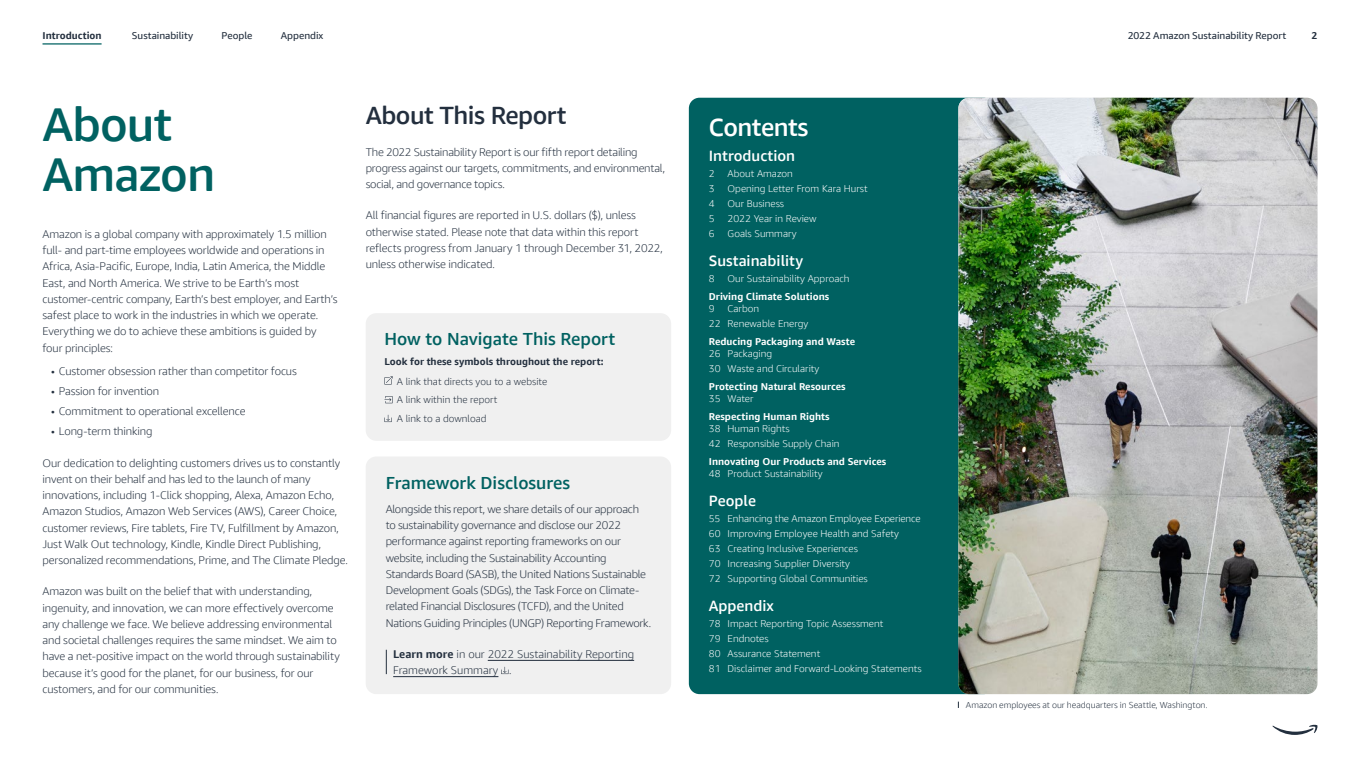
<style>
.page{position:relative;width:1360px;height:765px;background:#fff}
.page>*{position:absolute;margin:0;border:0;box-sizing:border-box;transform-origin:0 0}
.t1{font:500 47.5px/50px "Amazon Ember Display";letter-spacing:-.02em;color:#006161}
.t2{font:500 25px "Amazon Ember Display";letter-spacing:-.02em;color:#232f3e}
.t3{font:500 25px "Amazon Ember Display";letter-spacing:-.02em;color:#fff}
.t4{font:500 17.5px "Amazon Ember Display";color:#006161}
.t5{font:500 15px "Amazon Ember Display";color:#fff}
.t6{font:300 11.25px/16.2px "Amazon Ember Display";letter-spacing:-.01em;color:#232f3e}
.t7{font:300 10px "Amazon Ember Display";color:#fff}
.t8{font:700 10px "Amazon Ember Display";color:#fff}
.t9{font:300 10px "Amazon Ember Display";color:#232f3e}
.t10{font:10px "Amazon Ember Display";letter-spacing:-.005em;color:#232f3e}
.t11{font:700 10px "Amazon Ember Display";color:#232f3e}
.t12{font:300 8.75px "Amazon Ember Display";color:#232f3e}
.s1{font-weight:700}
</style>
<div class="page">
<div style="left:689px;top:98px;width:305px;height:596px;background:#006161;border-radius:11px"></div>
<div style="left:366px;top:456px;width:305px;height:238px;background:#f0f0f0;border-radius:11px"></div>
<div style="left:366px;top:313px;width:305px;height:128px;background:#f0f0f0;border-radius:11px"></div>
<img style="left:958px;top:98px;width:359px;height:596px">
<svg style="left:384px;top:376px;width:9px;height:9px"></svg>
<svg style="left:384px;top:396px;width:9px;height:8px"></svg>
<svg style="left:384px;top:414px;width:8px;height:9px"></svg>
<svg style="left:386px;top:650px;width:1px;height:24px"></svg>
<hr style="left:488px;top:660px;width:146px;height:1px;background:#232f3e">
<hr style="left:393px;top:676px;width:105px;height:1px;background:#232f3e">
<svg style="left:501px;top:666px;width:8px;height:9px"></svg>
<svg style="left:1272px;top:724px;width:46px;height:11px"></svg>
<hr style="left:43px;top:43px;width:59px;height:2px;background:#006161">
<p class="t11" style="left:43px;top:29px;width:61px">Introduction</p>
<p class="t10" style="left:132px;top:29px;width:63px">Sustainability</p>
<p class="t10" style="left:222px;top:29px;width:32px">People</p>
<p class="t10" style="left:281px;top:29px;width:44px">Appendix</p>
<h2 class="t1" style="left:43px;top:99px;width:174px">About<br>Amazon</h2>
<p class="t6" style="left:42px;top:226px;width:297px">Amazon is a global company with approximately 1.5 million full- and part-time employees worldwide and operations in Africa, Asia-Pacific, Europe, India, Latin America, the Middle East, and North America. We strive to be Earth’s most customer-centric company, Earth’s best employer, and Earth’s safest place to work in the industries in which we operate.<br>Everything we do to achieve these ambitions is guided by four principles:</p>
<p class="t6" style="left:51px;top:363px;width:247px">• Customer obsession rather than competitor focus</p>
<p class="t6" style="left:51px;top:383px;width:109px">• Passion for invention</p>
<p class="t6" style="left:51px;top:403px;width:196px">• Commitment to operational excellence</p>
<p class="t6" style="left:51px;top:423px;width:103px">• Long-term thinking</p>
<p class="t6" style="left:42px;top:455px;width:307px">Our dedication to delighting customers drives us to constantly invent on their behalf and has led to the launch of many innovations, including 1-Click shopping, Alexa, Amazon Echo, Amazon Studios, Amazon Web Services (AWS), Career Choice, customer reviews, Fire tablets, Fire TV, Fulfillment by Amazon, Just Walk Out technology, Kindle, Kindle Direct Publishing, personalized recommendations, Prime, and The Climate Pledge.</p>
<p class="t6" style="left:42px;top:583px;width:299px">Amazon was built on the belief that with understanding, ingenuity, and innovation, we can more effectively overcome any challenge we face. We believe addressing environmental and societal challenges requires the same mindset. We aim to have a net-positive impact on the world through sustainability because it’s good for the planet, for our business, for our customers, and for our communities.</p>
<h3 class="t2" style="left:366px;top:100px;width:202px">About This Report</h3>
<p class="t6" style="left:366px;top:144px;width:301px">The 2022 Sustainability Report is our fifth report detailing progress against our targets, commitments, and environmental, social, and governance topics.</p>
<p class="t6" style="left:366px;top:207px;width:299px">All financial figures are reported in U.S. dollars ($), unless otherwise stated. Please note that data within this report reflects progress from January 1 through December 31, 2022, unless otherwise indicated.</p>
<h4 class="t4" style="left:384px;top:327px;width:232px">How to Navigate This Report</h4>
<p class="t11" style="left:384px;top:355px;width:221px">Look for these symbols throughout the report:</p>
<p class="t9" style="left:397px;top:375px;width:152px">A link that directs you to a website</p>
<p class="t9" style="left:397px;top:394px;width:102px">A link within the report</p>
<p class="t9" style="left:397px;top:412px;width:91px">A link to a download</p>
<h4 class="t4" style="left:386px;top:472px;width:186px">Framework Disclosures</h4>
<p class="t6" style="left:386px;top:501px;width:267px">Alongside this report, we share details of our approach to sustainability governance and disclose our 2022 performance against reporting frameworks on our website, including the Sustainability Accounting Standards Board (SASB), the United Nations Sustainable Development Goals (SDGs), the Task Force on Climate&shy;related Financial Disclosures (TCFD), and the United Nations Guiding Principles (UNGP) Reporting Framework.</p>
<p class="t6" style="left:393px;top:646px;width:242px"><span class="s1">Learn more</span> in our 2022 Sustainability Reporting<br>Framework Summary .</p>
<h2 class="t3" style="left:709px;top:111px;width:101px">Contents</h2>
<p class="t5" style="left:709px;top:146px;width:88px">Introduction</p>
<p class="t7" style="left:709px;top:167px;width:7px">2</p>
<p class="t7" style="left:728px;top:167px;width:67px">About Amazon</p>
<p class="t7" style="left:709px;top:182px;width:7px">3</p>
<p class="t7" style="left:728px;top:182px;width:142px">Opening Letter From Kara Hurst</p>
<p class="t7" style="left:709px;top:197px;width:7px">4</p>
<p class="t7" style="left:728px;top:197px;width:58px">Our Business</p>
<p class="t7" style="left:709px;top:212px;width:7px">5</p>
<p class="t7" style="left:728px;top:212px;width:90px">2022 Year in Review</p>
<p class="t7" style="left:709px;top:227px;width:7px">6</p>
<p class="t7" style="left:728px;top:227px;width:71px">Goals Summary</p>
<p class="t5" style="left:709px;top:251px;width:96px">Sustainability</p>
<p class="t7" style="left:709px;top:272px;width:7px">8</p>
<p class="t7" style="left:728px;top:272px;width:124px">Our Sustainability Approach</p>
<p class="t8" style="left:709px;top:290px;width:122px">Driving Climate Solutions</p>
<p class="t7" style="left:709px;top:302px;width:7px">9</p>
<p class="t7" style="left:728px;top:302px;width:33px">Carbon</p>
<p class="t7" style="left:709px;top:317px;width:101px">22 Renewable Energy</p>
<p class="t8" style="left:709px;top:335px;width:148px">Reducing Packaging and Waste</p>
<p class="t7" style="left:709px;top:347px;width:65px">26 Packaging</p>
<p class="t7" style="left:709px;top:362px;width:112px">30 Waste and Circularity</p>
<p class="t8" style="left:709px;top:380px;width:138px">Protecting Natural Resources</p>
<p class="t7" style="left:709px;top:392px;width:46px">35 Water</p>
<p class="t8" style="left:709px;top:410px;width:122px">Respecting Human Rights</p>
<p class="t7" style="left:709px;top:422px;width:82px">38 Human Rights</p>
<p class="t7" style="left:709px;top:437px;width:132px">42 Responsible Supply Chain</p>
<p class="t8" style="left:709px;top:455px;width:179px">Innovating Our Products and Services</p>
<p class="t7" style="left:709px;top:467px;width:115px">48 Product Sustainability</p>
<p class="t5" style="left:709px;top:491px;width:49px">People</p>
<p class="t7" style="left:709px;top:512px;width:213px">55 Enhancing the Amazon Employee Experience</p>
<p class="t7" style="left:709px;top:527px;width:192px">60 Improving Employee Health and Safety</p>
<p class="t7" style="left:709px;top:542px;width:151px">63 Creating Inclusive Experiences</p>
<p class="t7" style="left:709px;top:557px;width:143px">70 Increasing Supplier Diversity</p>
<p class="t7" style="left:709px;top:572px;width:160px">72 Supporting Global Communities</p>
<p class="t5" style="left:709px;top:596px;width:67px">Appendix</p>
<p class="t7" style="left:709px;top:617px;width:176px">78 Impact Reporting Topic Assessment</p>
<p class="t7" style="left:709px;top:632px;width:61px">79 Endnotes</p>
<p class="t7" style="left:709px;top:647px;width:113px">80 Assurance Statement</p>
<p class="t7" style="left:709px;top:662px;width:214px">81 Disclaimer and Forward-Looking Statements</p>
<p class="t10" style="left:1128px;top:29px;width:160px">2022 Amazon Sustainability Report</p>
<p class="t11" style="left:1312px;top:29px;width:7px">2</p>
<p class="t12" style="left:966px;top:699px;width:243px">Amazon employees at our headquarters in Seattle, Washington.</p>
</div>
